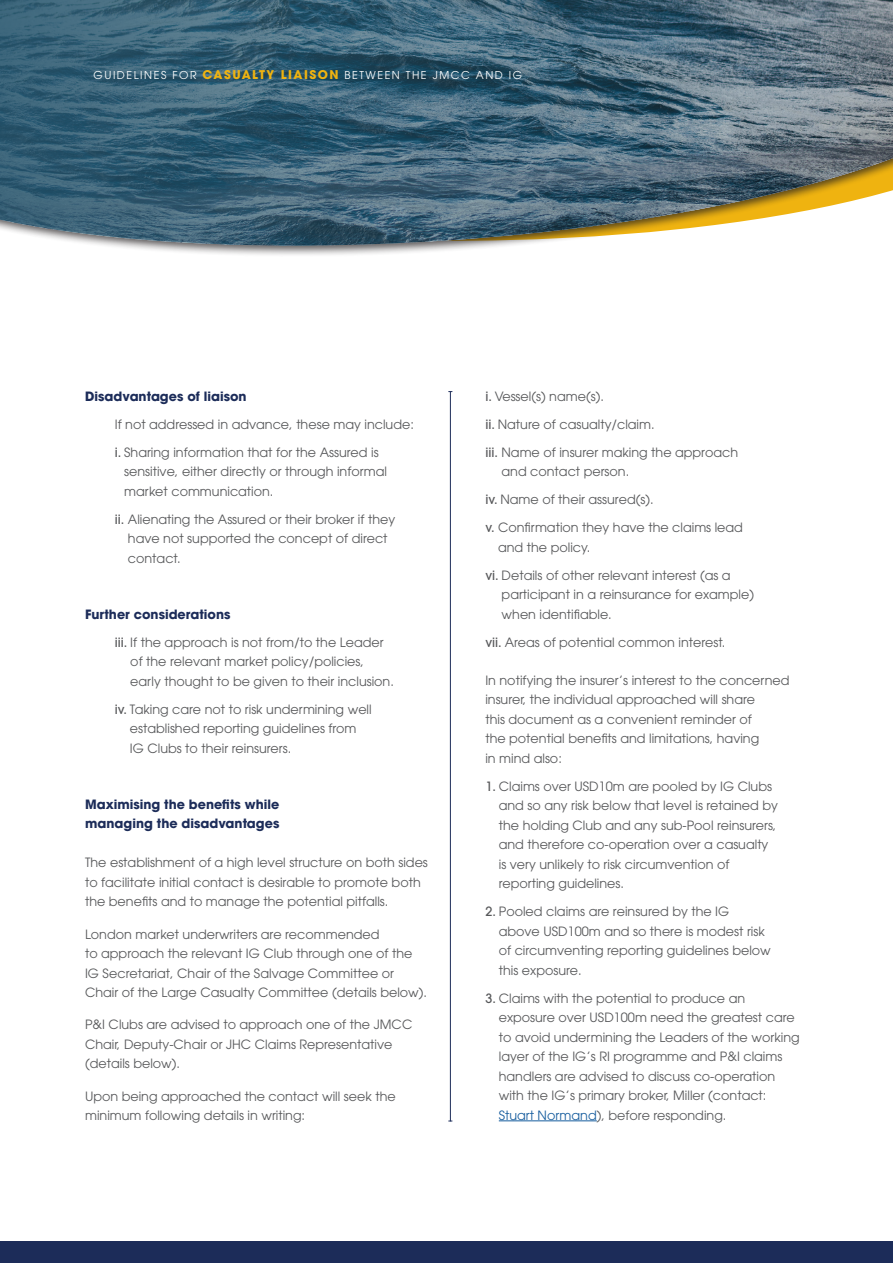
<style>
.page{position:relative;width:893px;height:1263px;background:#fff}
.page>*{position:absolute;margin:0;border:0;box-sizing:border-box;transform-origin:0 0}
.t1{font:12.75px/19.5px "ITC Avant Garde Pro";color:#57585a}
.t2{font:700 12.75px/19.5px "ITC Avant Garde Pro";color:#1c2c59}
.t3{font:10.8px "ITC Avant Garde Pro";letter-spacing:.14em;color:#fff}
.s1{font-weight:700;font-size:12px;color:#efb310}
.s2{font-weight:500}
.s3{color:#175d9e}
</style>
<div class="page">
<hr style="left:450px;top:392px;width:1px;height:729px;background:#1c2c59">
<div style="left:0;top:1241px;width:893px;height:22px;background:#1c2c59"></div>
<hr style="left:499px;top:1120px;width:98px;height:1px;background:#175d9e">
<svg style="left:126px;top:247px;width:356px;height:8px"></svg>
<svg style="left:0;top:0;width:893px;height:247px;background:#53707d"></svg>
<p class="t3" style="left:94px;top:68px;width:430px">GUIDELINES FOR <span class="s1">CASUALTY LIAISON</span> BETWEEN THE JMCC AND IG</p>
<p class="t2" style="left:85px;top:386px;width:163px">Disadvantages of liaison</p>
<p class="t1" style="left:115px;top:414px;width:301px">If not addressed in advance, these may include:</p>
<p class="t1" style="left:124px;top:442px;width:264px;text-indent:-9px"><span class="s2">i.</span> Sharing information that for the Assured is sensitive, either directly or through informal market communication.</p>
<p class="t1" style="left:128px;top:509px;width:269px;text-indent:-13px"><span class="s2">ii.</span> Alienating the Assured or their broker if they have not supported the concept of direct contact.</p>
<p class="t2" style="left:85px;top:604px;width:147px">Further considerations</p>
<p class="t1" style="left:130px;top:632px;width:265px;text-indent:-16px"><span class="s2">iii.</span> If the approach is not from/to the Leader of the relevant market policy/policies, early thought to be given to their inclusion.</p>
<p class="t1" style="left:130px;top:699px;width:243px;text-indent:-15px"><span class="s2">iv.</span> Taking care not to risk undermining well established reporting guidelines from<br>IG Clubs to their reinsurers.</p>
<p class="t2" style="left:85px;top:794px;width:196px">Maximising the benefits while managing the disadvantages</p>
<p class="t1" style="left:85px;top:853px;width:344px">The establishment of a high level structure on both sides to facilitate initial contact is desirable to promote both the benefits and to manage the potential pitfalls.</p>
<p class="t1" style="left:85px;top:924px;width:344px">London market underwriters are recommended<br>to approach the relevant IG Club through one of the IG Secretariat, Chair of the Salvage Committee or Chair of the Large Casualty Committee (details below).</p>
<p class="t1" style="left:85px;top:1015px;width:329px">P&amp;I Clubs are advised to approach one of the JMCC<br>Chair, Deputy-Chair or JHC Claims Representative (details below).</p>
<p class="t1" style="left:85px;top:1086px;width:312px">Upon being approached the contact will seek the minimum following details in writing:</p>
<p class="t1" style="left:485px;top:386px;width:120px"><span class="s2">i.</span> Vessel(s) name(s).</p>
<p class="t1" style="left:485px;top:414px;width:171px"><span class="s2">ii.</span> Nature of casualty/claim.</p>
<p class="t1" style="left:501px;top:442px;width:238px;text-indent:-16px"><span class="s2">iii.</span> Name of insurer making the approach and contact person.</p>
<p class="t1" style="left:485px;top:490px;width:170px"><span class="s2">iv.</span> Name of their assured(s).</p>
<p class="t1" style="left:498px;top:518px;width:246px;text-indent:-13px"><span class="s2">v.</span> Confirmation they have the claims lead and the policy.</p>
<p class="t1" style="left:502px;top:565px;width:254px;text-indent:-16px"><span class="s2">vi.</span> Details of other relevant interest (as a participant in a reinsurance for example) when identifiable.</p>
<p class="t1" style="left:485px;top:632px;width:241px"><span class="s2">vii.</span> Areas of potential common interest.</p>
<p class="t1" style="left:485px;top:670px;width:306px">In notifying the insurer’s interest to the concerned insurer, the individual approached will share<br>this document as a convenient reminder of<br>the potential benefits and limitations, having<br>in mind also:</p>
<p class="t1" style="left:499px;top:776px;width:281px;text-indent:-13px"><span class="s2">1.</span> Claims over USD10m are pooled by IG Clubs and so any risk below that level is retained by the holding Club and any sub-Pool reinsurers, and therefore co-operation over a casualty is very unlikely to risk circumvention of reporting guidelines.</p>
<p class="t1" style="left:499px;top:901px;width:273px;text-indent:-13px"><span class="s2">2.</span> Pooled claims are reinsured by the IG above USD100m and so there is modest risk of circumventing reporting guidelines below this exposure.</p>
<p class="t1" style="left:499px;top:988px;width:303px;text-indent:-13px"><span class="s2">3.</span> Claims with the potential to produce an exposure over USD100m need the greatest care to avoid undermining the Leaders of the working layer of the IG’s RI programme and P&amp;I claims handlers are advised to discuss co-operation with the IG’s primary broker, Miller (contact:<br><span class="s3">Stuart Normand</span>), before responding.</p>
</div>
